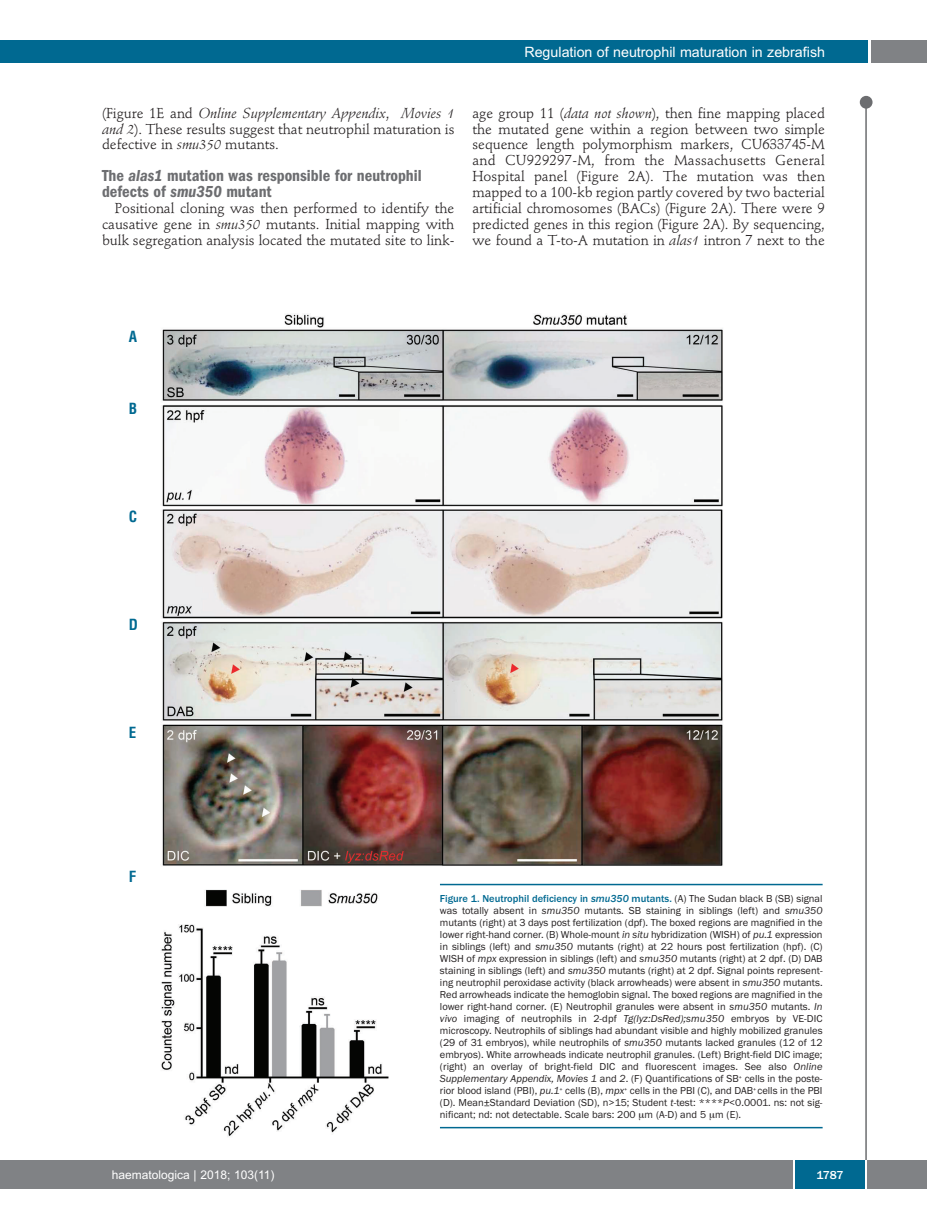
<style>
.page{position:relative;width:927px;height:1225px;background:#fff}
.page>*{position:absolute;margin:0;border:0;box-sizing:border-box;transform-origin:0 0}
.t1{font:600 condensed 16.5px/15.9px "Franklin Gothic";color:#6c6d70}
.t2{font:700 condensed 15px "Helvetica";color:#006991}
.t3{font:14.25px/15.9px "Stempel Schneidler";letter-spacing:-.005em;color:#231f20;text-align:justify}
.t4{font:14.25px "Arial";color:#fff}
.t5{font:12px "Arial";color:#fff}
.t6{font:500 12px "Franklin Gothic";color:#fff}
.t7{font:10.5px/12px "Franklin Gothic";color:#231f20;text-align:justify}
.s1{font-style:italic}
.s2{font-weight:500;color:#006991}
.s3{font-weight:500;font-style:italic;color:#006991}
</style>
<div class="page">
<div style="left:860px;top:96px;width:12px;height:13px;background:#6c6d70;border-radius:50%"></div>
<hr style="left:865px;top:98px;width:2px;height:1062px;background:#6c6d70">
<div style="left:871px;top:40px;width:56px;height:22px;background:#808285"></div>
<div style="left:18px;top:40px;width:849px;height:22px;background:#006991"></div>
<div style="left:17px;top:1160px;width:910px;height:28px;background:#808285"></div>
<div style="left:795px;top:1160px;width:70px;height:28px;background:#006991"></div>
<hr style="left:793px;top:1160px;width:2px;height:28px;background:#fff">
<hr style="left:865px;top:1160px;width:2px;height:28px;background:#fff">
<div style="left:0;top:40px;width:19px;height:22px;background:#006991"></div>
<div style="left:0;top:1160px;width:18px;height:28px;background:#808285"></div>
<img style="left:161px;top:314px;width:603px;height:823px">
<hr style="left:440px;top:883px;width:383px;height:2px;background:#006991">
<hr style="left:440px;top:1126px;width:383px;height:2px;background:#006991">
<svg style="left:639px;top:1113px;width:5px;height:7px"></svg>
<svg style="left:710px;top:1113px;width:5px;height:7px"></svg>
<h3 class="t4" style="left:524px;top:44px;width:302px">Regulation of neutrophil maturation in zebrafish</h3>
<h3 class="t3" style="left:102px;top:106px;width:354px">(Figure 1E and <span class="s1">Online Supplementary Appendix</span>, <span class="s1">Movies 1 and 2</span>). These results suggest that neutrophil maturation is defective in <span class="s1">smu350</span> mutants.</h3>
<h1 class="t1" style="left:102px;top:169px;width:321px">The <span class="s1">alas1</span> mutation was responsible for neutrophil defects of <span class="s1">smu350</span> mutant</h1>
<h3 class="t3" style="left:102px;top:201px;width:354px;text-indent:13px">Positional cloning was then performed to identify the causative gene in <span class="s1">smu350</span> mutants. Initial mapping with bulk segregation analysis located the mutated site to link-</h3>
<p class="t3" style="left:472px;top:106px;width:354px">age group 11 (<span class="s1">data not shown</span>), then fine mapping placed the mutated gene within a region between two simple sequence length polymorphism markers, CU633745-M and CU929297-M, from the Massachusetts General Hospital panel (Figure 2A). The mutation was then mapped to a 100-kb region partly covered by two bacterial artificial chromosomes (BACs) (Figure 2A). There were 9 predicted genes in this region (Figure 2A). By sequencing, we found a T-to-A mutation in <span class="s1">alas1</span> intron 7 next to the</p>
<h2 class="t2" style="left:129px;top:328px;width:10px">A</h2>
<h2 class="t2" style="left:129px;top:400px;width:10px">B</h2>
<h2 class="t2" style="left:129px;top:508px;width:10px">C</h2>
<h2 class="t2" style="left:129px;top:616px;width:11px">D</h2>
<h2 class="t2" style="left:129px;top:724px;width:9px">E</h2>
<h2 class="t2" style="left:129px;top:868px;width:9px">F</h2>
<p class="t7" style="left:440px;top:892px;width:384px"><span class="s2">Figure 1. Neutrophil deficiency in</span> <span class="s3">smu350</span> <span class="s2">mutants.</span> (A) The Sudan black B (SB) signal was totally absent in <span class="s1">smu350</span> mutants. SB staining in siblings (left) and <span class="s1">smu350 </span>mutants (right) at 3 days post fertilization (dpf). The boxed regions are magnified in the lower right-hand corner. (B) Whole-mount <span class="s1">in situ</span> hybridization (WISH) of <span class="s1">pu.1</span> expression in siblings (left) and <span class="s1">smu350</span> mutants (right) at 22 hours post fertilization (hpf). (C)<br>WISH of <span class="s1">mpx</span> expression in siblings (left) and <span class="s1">smu350</span> mutants (right) at 2 dpf. (D) DAB staining in siblings (left) and <span class="s1">smu350</span> mutants (right) at 2 dpf. Signal points represent&shy;ing neutrophil peroxidase activity (black arrowheads) were absent in <span class="s1">smu350</span> mutants.<br>Red arrowheads indicate the hemoglobin signal. The boxed regions are magnified in the lower right-hand corner. (E) Neutrophil granules were absent in <span class="s1">smu350</span> mutants. <span class="s1">In vivo</span> imaging of neutrophils in 2-dpf <span class="s1">Tg(lyz:DsRed);smu350</span> embryos by VE-DIC microscopy. Neutrophils of siblings had abundant visible and highly mobilized granules (29 of 31 embryos), while neutrophils of <span class="s1">smu350</span> mutants lacked granules (12 of 12 embryos). White arrowheads indicate neutrophil granules. (Left) Bright-field DIC image; (right) an overlay of bright-field DIC and fluorescent images. See also <span class="s1">Online Supplementary Appendix, Movies 1</span> and <span class="s1">2</span>. (F) Quantifications of SB<sup>+</sup> cells in the poste&shy;rior blood island (PBI), <span class="s1">pu.1</span><sup>+</sup> cells (B), <span class="s1">mpx</span><sup>+</sup> cells in the PBI (C), and DAB<sup>+</sup> cells in the PBI (D). Mean±Standard Deviation (SD), n&gt;15; Student <span class="s1">t</span>-test: ****<span class="s1">P</span>&lt;0.0001. ns: not sig&shy;nificant; nd: not detectable. Scale bars: 200 m (A-D) and 5 m (E).</p>
<p class="t5" style="left:112px;top:1167px;width:164px">haematologica | 2018; 103(11)</p>
<p class="t6" style="left:816px;top:1167px;width:29px">1787</p>
</div>
